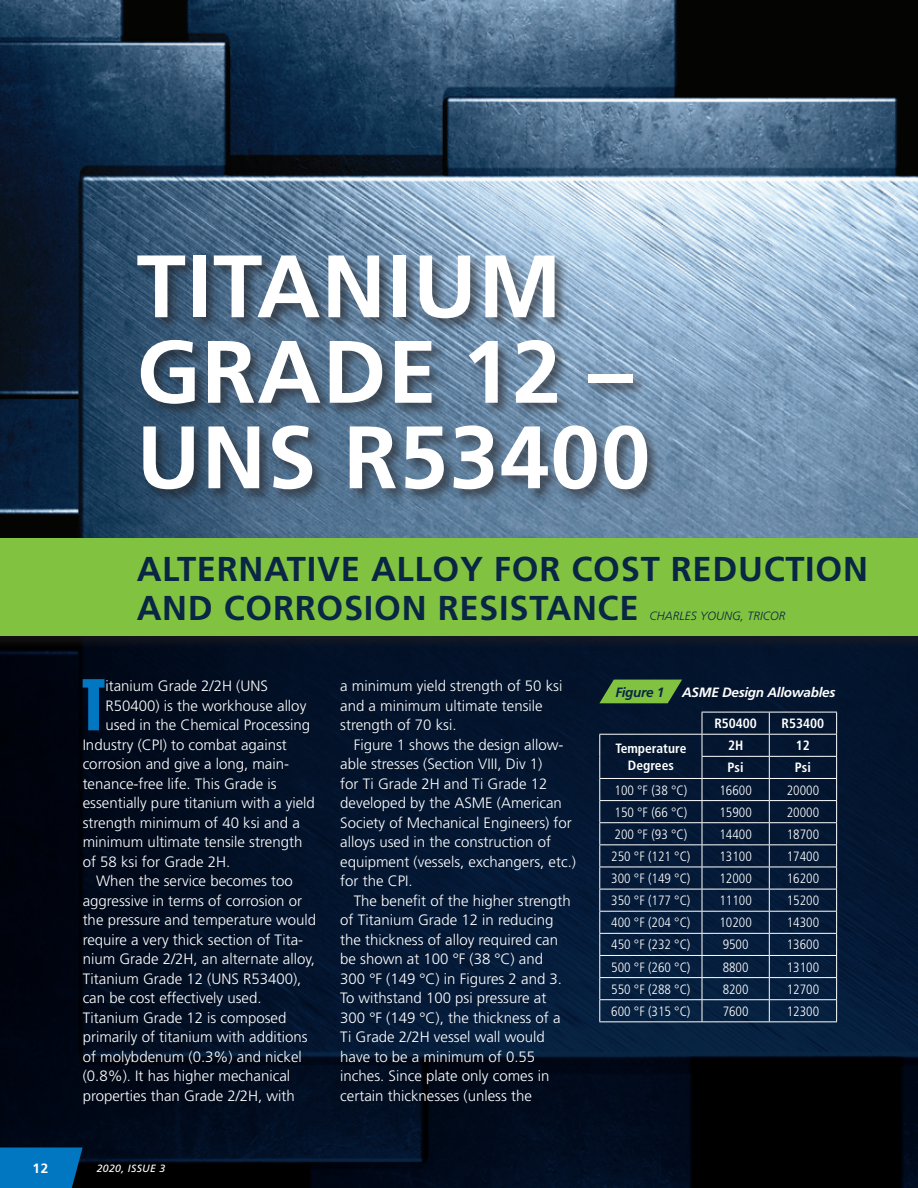
<style>
.page{position:relative;width:918px;height:1188px;background:#fff}
.page>*{position:absolute;margin:0;border:0;box-sizing:border-box;transform-origin:0 0}
.headline{font:700 88.5px/85.5px "Frutiger";letter-spacing:.015em;color:#fff}
.body_copy_--_intro_p{font:700 63px "Compacta BT";color:#0077c0}
.headline-2{font:700 34.5px/39px "Frutiger";letter-spacing:.02em;color:#092645}
.body_copy{font:300 15px/19.5px "Frutiger";color:#fff}
.body_copy_--_intro_p-2{font:300 15px "Frutiger";color:#fff}
.t1{font:300 condensed 13.5px "Frutiger LT Std";color:#fff}
.t2{font:700 condensed 13.5px/16.5px "Frutiger LT Std";color:#fff;text-align:center}
.byline{font:italic 700 13.5px "Frutiger";letter-spacing:-.02em;color:#fff}
.byline-2{font:italic 700 13.5px "Frutiger";letter-spacing:-.02em;color:#092645}
.t3{font:700 13.5px "Frutiger";color:#fff}
.headline-3{font:italic 300 12px "Frutiger";color:#092645}
.t4{font:italic 10.5px "Frutiger";letter-spacing:.03em;color:#fff}
</style>
<div class="page">
<img style="left:0;top:0;width:916px;height:537px">
<hr style="left:916px;top:0;width:2px;height:553px;background:#231f20;opacity:.58">
<svg style="left:0;top:650px;width:918px;height:538px;background:#031126"></svg>
<div style="left:135px;top:254px;width:526px;height:249px;background:#231f20;opacity:.58"></div>
<div style="left:0;top:537px;width:918px;height:113px;background:#231f20;opacity:.58"></div>
<div style="left:0;top:539px;width:918px;height:97px;background:#81c340"></div>
<hr style="left:702px;top:712px;width:67px;height:1px;background:#fff">
<hr style="left:769px;top:712px;width:68px;height:1px;background:#fff">
<hr style="left:599px;top:734px;width:103px;height:1px;background:#fff">
<hr style="left:702px;top:734px;width:67px;height:1px;background:#fff">
<hr style="left:769px;top:734px;width:68px;height:1px;background:#fff">
<hr style="left:702px;top:756px;width:67px;height:1px;background:#fff">
<hr style="left:769px;top:756px;width:68px;height:1px;background:#fff">
<hr style="left:599px;top:778px;width:103px;height:1px;background:#fff">
<hr style="left:702px;top:778px;width:67px;height:1px;background:#fff">
<hr style="left:769px;top:778px;width:68px;height:1px;background:#fff">
<hr style="left:599px;top:800px;width:103px;height:1px;background:#fff">
<hr style="left:702px;top:800px;width:67px;height:1px;background:#fff">
<hr style="left:769px;top:800px;width:68px;height:1px;background:#fff">
<hr style="left:599px;top:822px;width:103px;height:1px;background:#fff">
<hr style="left:702px;top:822px;width:67px;height:1px;background:#fff">
<hr style="left:769px;top:822px;width:68px;height:1px;background:#fff">
<hr style="left:599px;top:844px;width:103px;height:1px;background:#fff">
<hr style="left:702px;top:844px;width:67px;height:1px;background:#fff">
<hr style="left:769px;top:844px;width:68px;height:1px;background:#fff">
<hr style="left:599px;top:867px;width:103px;height:1px;background:#fff">
<hr style="left:702px;top:867px;width:67px;height:1px;background:#fff">
<hr style="left:769px;top:867px;width:68px;height:1px;background:#fff">
<hr style="left:599px;top:889px;width:103px;height:1px;background:#fff">
<hr style="left:702px;top:889px;width:67px;height:1px;background:#fff">
<hr style="left:769px;top:889px;width:68px;height:1px;background:#fff">
<hr style="left:599px;top:911px;width:103px;height:1px;background:#fff">
<hr style="left:702px;top:911px;width:67px;height:1px;background:#fff">
<hr style="left:769px;top:911px;width:68px;height:1px;background:#fff">
<hr style="left:599px;top:933px;width:103px;height:1px;background:#fff">
<hr style="left:702px;top:933px;width:67px;height:1px;background:#fff">
<hr style="left:769px;top:933px;width:68px;height:1px;background:#fff">
<hr style="left:599px;top:955px;width:103px;height:1px;background:#fff">
<hr style="left:702px;top:955px;width:67px;height:1px;background:#fff">
<hr style="left:769px;top:955px;width:68px;height:1px;background:#fff">
<hr style="left:599px;top:977px;width:103px;height:1px;background:#fff">
<hr style="left:702px;top:977px;width:67px;height:1px;background:#fff">
<hr style="left:769px;top:977px;width:68px;height:1px;background:#fff">
<hr style="left:599px;top:999px;width:103px;height:1px;background:#fff">
<svg style="left:599px;top:735px;width:1px;height:286px"></svg>
<hr style="left:702px;top:999px;width:67px;height:1px;background:#fff">
<svg style="left:702px;top:712px;width:1px;height:309px"></svg>
<hr style="left:769px;top:999px;width:68px;height:1px;background:#fff">
<svg style="left:769px;top:712px;width:1px;height:309px"></svg>
<svg style="left:836px;top:712px;width:1px;height:309px"></svg>
<hr style="left:599px;top:1021px;width:103px;height:1px;background:#fff">
<hr style="left:702px;top:1021px;width:67px;height:1px;background:#fff">
<hr style="left:769px;top:1021px;width:68px;height:1px;background:#fff">
<svg style="left:599px;top:680px;width:83px;height:23px;background:#6aa43c"></svg>
<svg style="left:0;top:1148px;width:83px;height:40px;background:#006eb2"></svg>
<p class="headline" style="left:137px;top:243px;width:515px">TITANIUM<br>GRADE 12 –<br>UNS R53400</p>
<p class="headline-2" style="left:137px;top:549px;width:733px">ALTERNATIVE ALLOY FOR COST REDUCTION<br>AND CORROSION RESISTANCE</p>
<p class="headline-3" style="left:650px;top:609px;width:138px">CHARLES YOUNG, TRICOR</p>
<p class="body_copy_--_intro_p" style="left:82px;top:667px;width:25px">T</p>
<p class="body_copy_--_intro_p-2" style="left:105px;top:678px;width:164px">itanium Grade 2/2H (UNS</p>
<p class="body_copy_--_intro_p-2" style="left:105px;top:697px;width:202px">R50400) is the workhouse alloy</p>
<p class="body_copy_--_intro_p-2" style="left:105px;top:717px;width:206px">used in the Chemical Processing</p>
<p class="body_copy_--_intro_p-2" style="left:83px;top:736px;width:206px">Industry (CPI) to combat against</p>
<p class="body_copy_--_intro_p-2" style="left:83px;top:756px;width:208px">corrosion and give a long, main-</p>
<p class="body_copy_--_intro_p-2" style="left:83px;top:775px;width:195px">tenance-free life. This Grade is</p>
<p class="body_copy_--_intro_p-2" style="left:83px;top:795px;width:234px">essentially pure titanium with a yield</p>
<p class="body_copy_--_intro_p-2" style="left:83px;top:814px;width:219px">strength minimum of 40 ksi and a</p>
<p class="body_copy_--_intro_p-2" style="left:83px;top:834px;width:221px">minimum ultimate tensile strength</p>
<p class="body_copy_--_intro_p-2" style="left:83px;top:853px;width:149px">of 58 ksi for Grade 2H.</p>
<p class="body_copy" style="left:83px;top:871px;width:235px;text-indent:13px">When the service becomes too aggressive in terms of corrosion or the pressure and temperature would require a very thick section of Tita&shy;nium Grade 2/2H, an alternate alloy, Titanium Grade 12 (UNS R53400), can be cost effectively used.<br>Titanium Grade 12 is composed primarily of titanium with additions of molybdenum (0.3%) and nickel (0.8%). It has higher mechanical properties than Grade 2/2H, with</p>
<p class="t3" style="left:33px;top:1160px;width:17px">12</p>
<p class="t4" style="left:97px;top:1162px;width:70px">2020, ISSUE 3</p>
<p class="body_copy" style="left:340px;top:676px;width:224px">a minimum yield strength of 50 ksi and a minimum ultimate tensile strength of 70 ksi.</p>
<p class="body_copy" style="left:340px;top:735px;width:237px;text-indent:14px">Figure 1 shows the design allow&shy;able stresses (Section VIII, Div 1)<br>for Ti Grade 2H and Ti Grade 12 developed by the ASME (American<br>Society of Mechanical Engineers) for alloys used in the construction of equipment (vessels, exchangers, etc.) for the CPI.</p>
<p class="body_copy" style="left:340px;top:891px;width:232px;text-indent:14px">The benefit of the higher strength of Titanium Grade 12 in reducing the thickness of alloy required can be shown at 100 °F (38 °C) and<br>300 °F (149 °C) in Figures 2 and 3.<br>To withstand 100 psi pressure at<br>300 °F (149 °C), the thickness of a<br>Ti Grade 2/2H vessel wall would have to be a minimum of 0.55 inches. Since plate only comes in certain thicknesses (unless the</p>
<p class="byline-2" style="left:615px;top:684px;width:51px">Figure 1</p>
<p class="byline" style="left:682px;top:684px;width:155px">ASME Design Allowables</p>
<p class="t2" style="left:714px;top:715px;width:44px">R50400</p>
<p class="t2" style="left:782px;top:715px;width:44px">R53400</p>
<p class="t2" style="left:615px;top:740px;width:73px">Temperature<br>Degrees</p>
<p class="t2" style="left:728px;top:737px;width:17px">2H</p>
<p class="t2" style="left:796px;top:737px;width:16px">12</p>
<p class="t2" style="left:728px;top:760px;width:18px">Psi</p>
<p class="t2" style="left:795px;top:760px;width:18px">Psi</p>
<p class="t1" style="left:615px;top:782px;width:74px">100 °F (38 °C)</p>
<p class="t1" style="left:719px;top:782px;width:34px">16600</p>
<p class="t1" style="left:787px;top:782px;width:34px">20000</p>
<p class="t1" style="left:615px;top:804px;width:74px">150 °F (66 °C)</p>
<p class="t1" style="left:719px;top:804px;width:34px">15900</p>
<p class="t1" style="left:787px;top:804px;width:34px">20000</p>
<p class="t1" style="left:615px;top:827px;width:74px">200 °F (93 °C)</p>
<p class="t1" style="left:719px;top:827px;width:34px">14400</p>
<p class="t1" style="left:787px;top:827px;width:34px">18700</p>
<p class="t1" style="left:611px;top:849px;width:81px">250 °F (121 °C)</p>
<p class="t1" style="left:719px;top:849px;width:34px">13100</p>
<p class="t1" style="left:787px;top:849px;width:34px">17400</p>
<p class="t1" style="left:611px;top:871px;width:81px">300 °F (149 °C)</p>
<p class="t1" style="left:719px;top:871px;width:34px">12000</p>
<p class="t1" style="left:787px;top:871px;width:34px">16200</p>
<p class="t1" style="left:611px;top:893px;width:81px">350 °F (177 °C)</p>
<p class="t1" style="left:719px;top:893px;width:34px">11100</p>
<p class="t1" style="left:787px;top:893px;width:34px">15200</p>
<p class="t1" style="left:611px;top:915px;width:81px">400 °F (204 °C)</p>
<p class="t1" style="left:719px;top:915px;width:34px">10200</p>
<p class="t1" style="left:787px;top:915px;width:34px">14300</p>
<p class="t1" style="left:611px;top:937px;width:81px">450 °F (232 °C)</p>
<p class="t1" style="left:723px;top:937px;width:27px">9500</p>
<p class="t1" style="left:787px;top:937px;width:34px">13600</p>
<p class="t1" style="left:611px;top:959px;width:81px">500 °F (260 °C)</p>
<p class="t1" style="left:723px;top:959px;width:27px">8800</p>
<p class="t1" style="left:787px;top:959px;width:34px">13100</p>
<p class="t1" style="left:611px;top:981px;width:81px">550 °F (288 °C)</p>
<p class="t1" style="left:723px;top:981px;width:27px">8200</p>
<p class="t1" style="left:787px;top:981px;width:34px">12700</p>
<p class="t1" style="left:611px;top:1004px;width:81px">600 °F (315 °C)</p>
<p class="t1" style="left:723px;top:1004px;width:27px">7600</p>
<p class="t1" style="left:787px;top:1004px;width:34px">12300</p>
</div>
